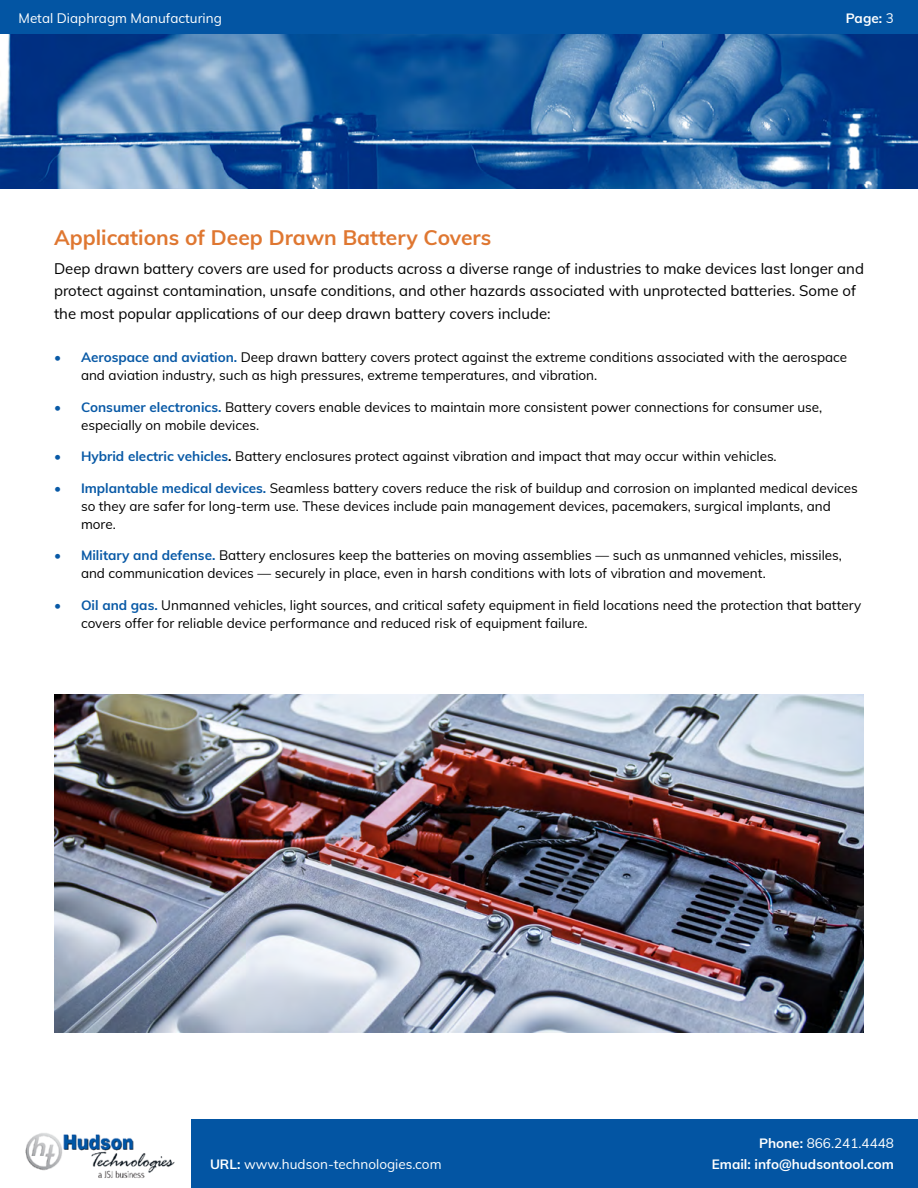
<style>
.page{position:relative;width:918px;height:1188px;background:#fff}
.page>*{position:absolute;margin:0;border:0;box-sizing:border-box;transform-origin:0 0}
.t1{font:700 21px "Muli";color:#df7731}
.Body{font:15px/22.5px "Muli";color:#000}
.t2{font:13.5px/18px "Muli";color:#000}
.t3{font:13.5px "Muli";color:#fff}
.t4{font:700 13.5px "Muli";color:#fff}
.s1{font-weight:400}
.s2{font-weight:700;color:#0859a6}
.s3{font-weight:700}
</style>
<div class="page">
<div style="left:191px;top:1119px;width:727px;height:69px;background:#0355a3"></div>
<div style="left:0;top:0;width:918px;height:35px;background:#0355a3"></div>
<img style="left:25px;top:1133px;width:150px;height:45px">
<img style="left:0;top:35px;width:918px;height:154px">
<img style="left:54px;top:694px;width:810px;height:338px">
<p class="t3" style="left:19px;top:8px;width:205px">Metal Diaphragm Manufacturing</p>
<p class="t4" style="left:846px;top:8px;width:50px">Page: <span class="s1">3</span></p>
<h2 class="t1" style="left:54px;top:222px;width:439px">Applications of Deep Drawn Battery Covers</h2>
<p class="Body" style="left:54px;top:257px;width:812px">Deep drawn battery covers are used for products across a diverse range of industries to make devices last longer and protect against contamination, unsafe conditions, and other hazards associated with unprotected batteries. Some of the most popular applications of our deep drawn battery covers include:</p>
<p class="t2" style="left:81px;top:348px;width:768px;text-indent:-27px"><span class="s2">• Aerospace and aviation.</span> Deep drawn battery covers protect against the extreme conditions associated with the aerospace and aviation industry, such as high pressures, extreme temperatures, and vibration.</p>
<p class="t2" style="left:81px;top:397px;width:743px;text-indent:-27px"><span class="s2">• Consumer electronics.</span> Battery covers enable devices to maintain more consistent power connections for consumer use, especially on mobile devices.</p>
<p class="t2" style="left:54px;top:447px;width:724px"><span class="s2">• Hybrid electric vehicles</span><span class="s3">.</span> Battery enclosures protect against vibration and impact that may occur within vehicles.</p>
<p class="t2" style="left:81px;top:478px;width:778px;text-indent:-27px"><span class="s2">• Implantable medical devices.</span> Seamless battery covers reduce the risk of buildup and corrosion on implanted medical devices so they are safer for long-term use. These devices include pain management devices, pacemakers, surgical implants, and more.</p>
<p class="t2" style="left:81px;top:546px;width:763px;text-indent:-27px"><span class="s2">• Military and defense.</span> Battery enclosures keep the batteries on moving assemblies — such as unmanned vehicles, missiles, and communication devices — securely in place, even in harsh conditions with lots of vibration and movement.</p>
<p class="t2" style="left:81px;top:595px;width:782px;text-indent:-27px"><span class="s2">• Oil and gas.</span> Unmanned vehicles, light sources, and critical safety equipment in field locations need the protection that battery covers offer for reliable device performance and reduced risk of equipment failure.</p>
<p class="t3" style="left:210px;top:1154px;width:233px"><span class="s3">URL:</span> www.hudson-technologies.com</p>
<p class="t3" style="left:759px;top:1133px;width:136px"><span class="s3">Phone:</span> 866.241.4448</p>
<p class="t4" style="left:712px;top:1154px;width:184px">Email: info@hudsontool.com</p>
</div>
